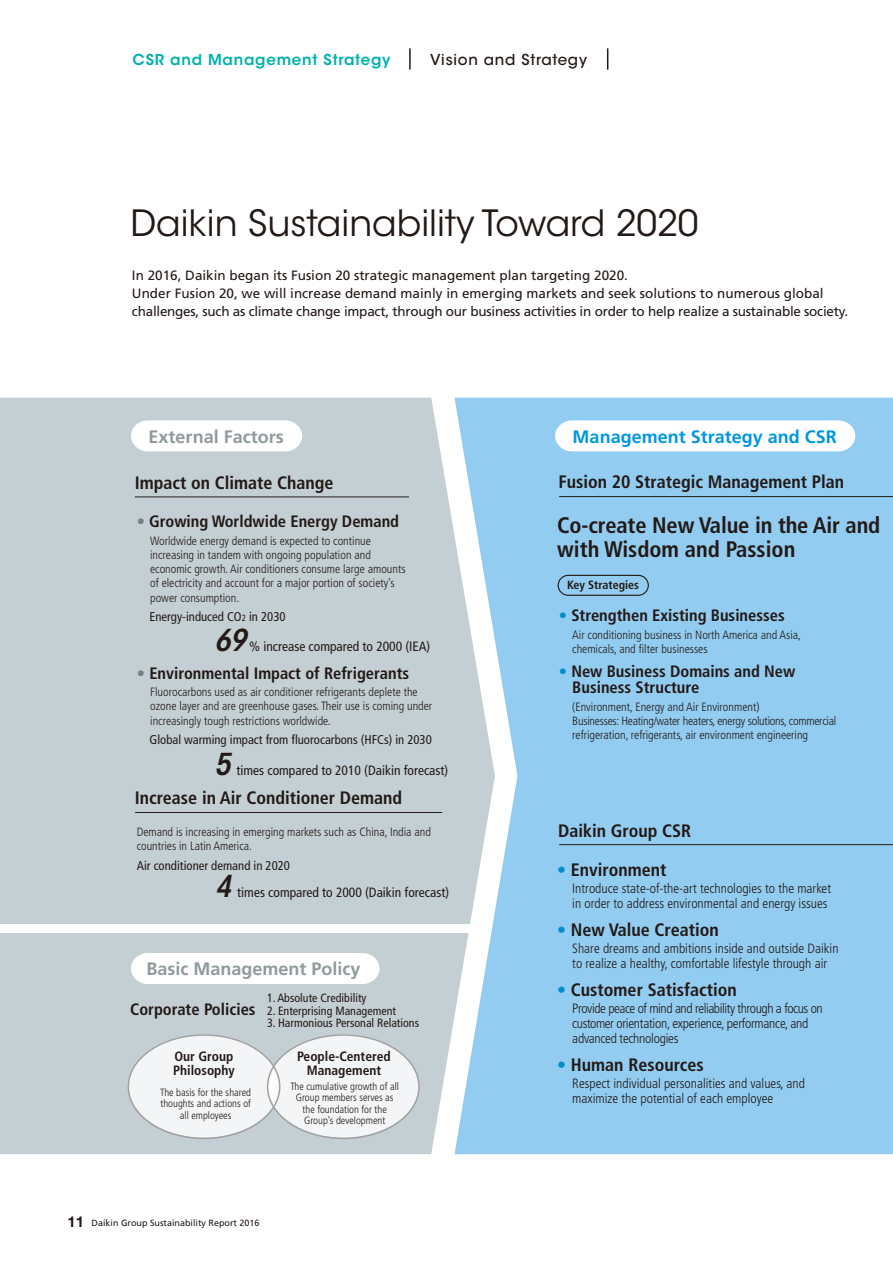
<style>
.page{position:relative;width:893px;height:1263px;background:#fff}
.page>*{position:absolute;margin:0;border:0;box-sizing:border-box;transform-origin:0 0}
.t1{font:36px "ITC Avant Garde Std";color:#231916}
.t2{font:italic 600 condensed 30px "ITC Avant Garde Std";color:#231916}
.t3{font:700 condensed 22.5px/24px "Frutiger LT Std";letter-spacing:-.005em;color:#231916}
.t4{font:700 condensed 18px "Frutiger LT Std";color:#231916}
.t5{font:700 18px "Frutiger LT Std";color:#909a9d}
.t6{font:700 18px "Frutiger LT Std";color:#0097e0}
.t7{font:700 condensed 16.5px/16.5px "Frutiger LT Std";color:#231916}
.t8{font:600 15px "ITC Avant Garde Std";letter-spacing:.05em;color:#00b2ae}
.t9{font:500 15px "ITC Avant Garde Std";letter-spacing:.05em;color:#231916}
.t10{font:300 condensed 13.5px/15px "Frutiger LT Std";color:#231916}
.t11{font:13.5px/18px "Frutiger LT Std";color:#231916}
.t12{font:300 condensed 13.5px/15px "Frutiger LT Std";letter-spacing:-.02em;color:#231916}
.t13{font:condensed 13.5px "Frutiger LT Std";color:#231916}
.t14{font:700 condensed 13.5px/14.2px "Frutiger LT Std";color:#231916}
.t15{font:condensed 12.75px "Frutiger LT Std";color:#231916}
.t16{font:300 condensed 12px/14.2px "Frutiger LT Std";color:#231916}
.t17{font:condensed 12px "Frutiger LT Std";color:#231916}
.t18{font:700 condensed 12px "Frutiger LT Std";color:#231916}
.t19{font:300 condensed 10.5px/11.2px "Frutiger LT Std";color:#231916;text-align:center}
.t20{font:9px "Frutiger LT Std";color:#231916}
.s1{color:#717f87}
.s2{font-size:8.85px}
.s3{font-family:"Helvetica Neue LT Std";font-weight:700;font-size:15px}
.s4{color:#008fce}
</style>
<div class="page">
<div style="left:0;top:398px;width:454px;height:756px;background:#c3cfd3"></div>
<svg style="left:454px;top:398px;width:439px;height:756px;fill:#92ccf0"></svg>
<svg style="left:131px;top:420px;width:171px;height:31px"></svg>
<svg style="left:555px;top:420px;width:300px;height:31px"></svg>
<hr style="left:135px;top:497px;width:274px;height:1px;background:#231916">
<hr style="left:559px;top:844px;width:334px;height:1px;background:#231916">
<hr style="left:559px;top:496px;width:334px;height:1px;background:#231916">
<div style="left:558px;top:575px;width:91px;height:21px;border:1px solid #231916;border-radius:10px"></div>
<div style="left:128px;top:1034px;width:152px;height:104px;background:#f3f5f6;border-radius:50%"></div>
<div style="left:268px;top:1034px;width:151px;height:104px;background:#f3f5f6;border-radius:50%"></div>
<div style="left:128px;top:1034px;width:152px;height:105px;border:2px solid #a0a0a1;border-radius:50%"></div>
<div style="left:267px;top:1034px;width:153px;height:105px;border:2px solid #a0a0a1;border-radius:50%"></div>
<svg style="left:131px;top:953px;width:249px;height:31px"></svg>
<hr style="left:135px;top:812px;width:307px;height:1px;background:#231916">
<div style="left:0;top:924px;width:475px;height:8px;background:#fff"></div>
<hr style="left:409px;top:48px;width:2px;height:22px;background:#231916">
<svg style="left:607px;top:48px;width:1px;height:22px"></svg>
<p class="t8" style="left:133px;top:50px;width:259px">CSR and Management Strategy</p>
<p class="t9" style="left:430px;top:50px;width:158px">Vision and Strategy</p>
<h1 class="t1" style="left:130px;top:201px;width:570px">Daikin Sustainability Toward 2020</h1>
<p class="t11" style="left:132px;top:266px;width:718px">In 2016, Daikin began its Fusion 20 strategic management plan targeting 2020.<br>Under Fusion 20, we will increase demand mainly in emerging markets and seek solutions to numerous global challenges, such as climate change impact, through our business activities in order to help realize a sustainable society.</p>
<h3 class="t5" style="left:148px;top:426px;width:137px">External Factors</h3>
<h3 class="t6" style="left:573px;top:426px;width:266px">Management Strategy and CSR</h3>
<h3 class="t4" style="left:135px;top:472px;width:200px">Impact on Climate Change</h3>
<h3 class="t4" style="left:558px;top:471px;width:287px">Fusion 20 Strategic Management Plan</h3>
<h3 class="t7" style="left:137px;top:513px;width:264px"><span class="s1">•</span> Growing Worldwide Energy Demand</h3>
<p class="t16" style="left:150px;top:533px;width:257px">Worldwide energy demand is expected to continue increasing in tandem with ongoing population and economic growth. Air conditioners consume large amounts of electricity and account for a major portion of society’s power consumption.</p>
<p class="t15" style="left:149px;top:609px;width:138px">Energy-induced CO<span class="s2">2</span> in 2030</p>
<h2 class="t2" style="left:215px;top:621px;width:33px">69</h2>
<p class="t13" style="left:249px;top:638px;width:183px">% increase compared to 2000 (IEA)</p>
<h3 class="t7" style="left:137px;top:665px;width:274px"><span class="s1">•</span> Environmental Impact of Refrigerants</h3>
<p class="t16" style="left:150px;top:685px;width:283px">Fluorocarbons used as air conditioner refrigerants deplete the ozone layer and are greenhouse gases. Their use is coming under increasingly tough restrictions worldwide.</p>
<p class="t15" style="left:150px;top:732px;width:284px">Global warming impact from fluorocarbons (HFCs) in 2030</p>
<h2 class="t2" style="left:214px;top:745px;width:18px">5</h2>
<p class="t13" style="left:236px;top:762px;width:213px">times compared to 2010 (Daikin forecast)</p>
<h3 class="t4" style="left:135px;top:787px;width:269px">Increase in Air Conditioner Demand</h3>
<p class="t16" style="left:137px;top:825px;width:296px">Demand is increasing in emerging markets such as China, India and countries in Latin America.</p>
<p class="t15" style="left:137px;top:858px;width:155px">Air conditioner demand in 2020</p>
<h2 class="t2" style="left:215px;top:868px;width:18px">4</h2>
<p class="t13" style="left:237px;top:885px;width:213px">times compared to 2000 (Daikin forecast)</p>
<h3 class="t5" style="left:146px;top:958px;width:216px">Basic Management Policy</h3>
<h3 class="t7" style="left:130px;top:1001px;width:127px">Corporate Policies</h3>
<p class="t17" style="left:267px;top:991px;width:101px">1. Absolute Credibility</p>
<p class="t17" style="left:267px;top:1003px;width:131px">2. Enterprising Management</p>
<p class="t17" style="left:267px;top:1016px;width:154px">3. Harmonious Personal Relations</p>
<p class="t14" style="left:173px;top:1049px;width:63px">Our Group<br>Philosophy</p>
<p class="t14" style="left:297px;top:1049px;width:95px;text-align:center">People-Centered<br>Management</p>
<p class="t19" style="left:160px;top:1087px;width:92px">The basis for the shared thoughts and actions of all employees</p>
<p class="t19" style="left:290px;top:1081px;width:110px">The cumulative growth of all<br>Group members serves as the foundation for the<br>Group’s development</p>
<p class="t20" style="left:67px;top:1218px;width:194px"><span class="s3">11</span> Daikin Group Sustainability Report 2016</p>
<h3 class="t3" style="left:557px;top:514px;width:324px">Co-create New Value in the Air and with Wisdom and Passion</h3>
<p class="t18" style="left:567px;top:578px;width:74px">Key Strategies</p>
<h3 class="t7" style="left:559px;top:607px;width:228px"><span class="s4">•</span> Strengthen Existing Businesses</h3>
<p class="t16" style="left:572px;top:627px;width:230px">Air conditioning business in North America and Asia, chemicals, and filter businesses</p>
<h3 class="t7" style="left:572px;top:663px;width:225px;text-indent:-13px"><span class="s4">•</span> New Business Domains and New<br>Business Structure</h3>
<p class="t16" style="left:572px;top:699px;width:266px">(Environment, Energy and Air Environment)<br>Businesses: Heating/water heaters, energy solutions, commercial refrigeration, refrigerants, air environment engineering</p>
<h3 class="t4" style="left:558px;top:820px;width:134px">Daikin Group CSR</h3>
<h3 class="t4" style="left:557px;top:859px;width:111px"><span class="s4">•</span> Environment</h3>
<p class="t10" style="left:572px;top:881px;width:260px">Introduce state-of-the-art technologies to the market in order to address environmental and energy issues</p>
<h3 class="t4" style="left:557px;top:919px;width:163px"><span class="s4">•</span> New Value Creation</h3>
<p class="t10" style="left:572px;top:941px;width:268px">Share dreams and ambitions inside and outside Daikin to realize a healthy, comfortable lifestyle through air</p>
<h3 class="t4" style="left:557px;top:979px;width:181px"><span class="s4">•</span> Customer Satisfaction</h3>
<p class="t12" style="left:572px;top:1001px;width:252px">Provide peace of mind and reliability through a focus on customer orientation, experience, performance, and advanced technologies</p>
<h3 class="t4" style="left:557px;top:1054px;width:148px"><span class="s4">•</span> Human Resources</h3>
<p class="t10" style="left:572px;top:1076px;width:234px">Respect individual personalities and values, and maximize the potential of each employee</p>
</div>
